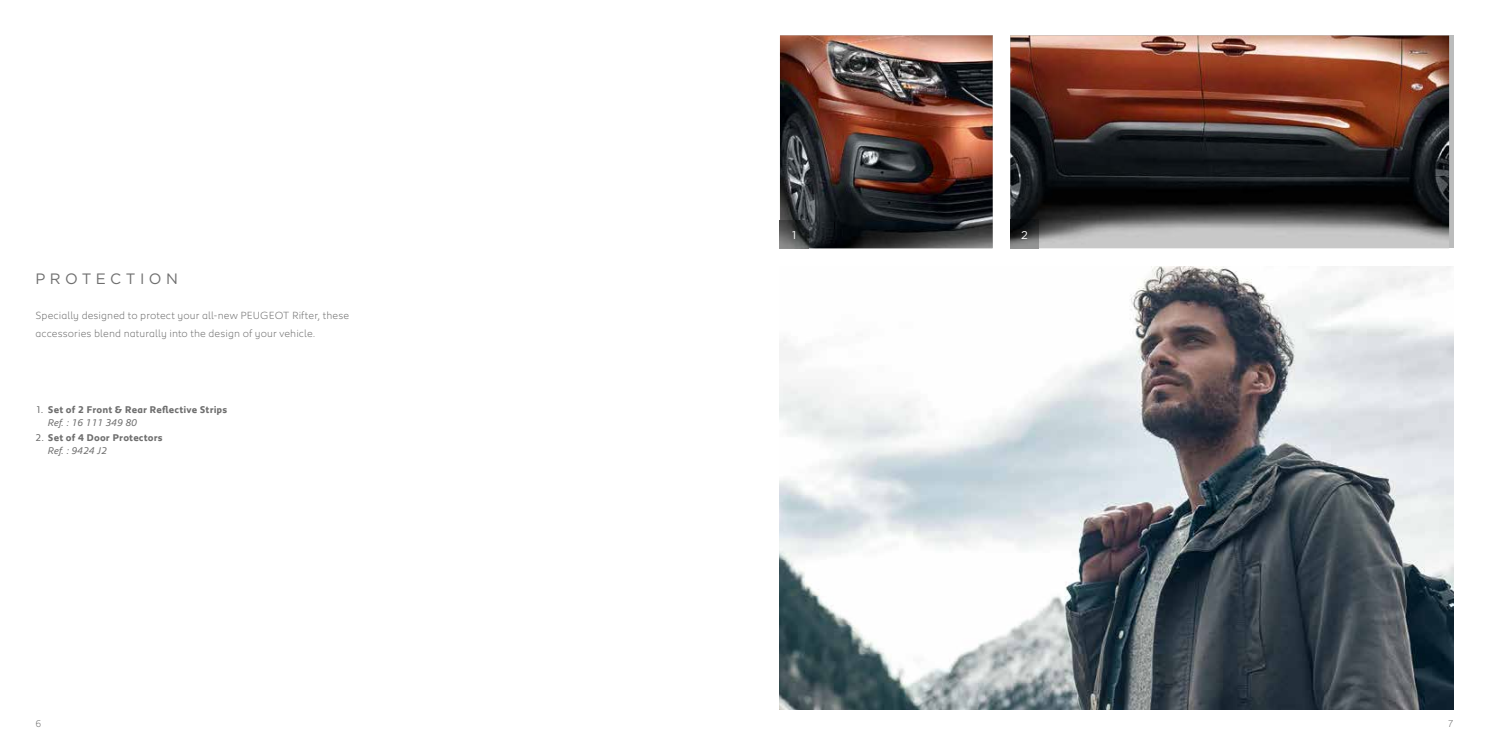
<style>
.page{position:relative;width:1489px;height:745px;background:#fff}
.page>*{position:absolute;margin:0;border:0;box-sizing:border-box;transform-origin:0 0}
.t1{font:15px "Gotham";letter-spacing:.295em;color:#6e6e6e}
.t2{font:11.25px "Gotham";color:#fff}
.t3{font:300 10.62px/17.8px "Peugeot";letter-spacing:.01em;color:#6e6e6e}
.t4{font:700 10px/12.5px "Peugeot";letter-spacing:.015em;color:#6e6e6e}
.t5{font:300 10px "Peugeot";color:#6e6e6e}
.s1{font-weight:400}
.s2{font-weight:400;font-style:italic}
</style>
<div class="page">
<img style="left:780px;top:266px;width:673px;height:443px">
<img style="left:780px;top:35px;width:212px;height:213px">
<img style="left:780px;top:220px;width:28px;height:28px">
<img style="left:1010px;top:36px;width:438px;height:212px">
<img style="left:1010px;top:220px;width:28px;height:28px">
<h1 class="t1" style="left:35px;top:269px;width:144px">PROTECTION</h1>
<p class="t3" style="left:35px;top:306px;width:315px">Specially designed to protect your all-new PEUGEOT Rifter, these accessories blend naturally into the design of your vehicle.</p>
<p class="t4" style="left:48px;top:403px;width:181px;text-indent:-12px"><span class="s1">1.</span> Set of 2 Front &amp; Rear Reflective Strips<br><span class="s2">Ref. : 16 111 349 80</span></p>
<p class="t4" style="left:48px;top:431px;width:116px;text-indent:-12px"><span class="s1">2.</span> Set of 4 Door Protectors<br><span class="s2">Ref. : 9424 J2</span></p>
<p class="t2" style="left:792px;top:227px;width:6px">1</p>
<p class="t2" style="left:1021px;top:227px;width:8px">2</p>
<p class="t5" style="left:35px;top:716px;width:7px">6</p>
<p class="t5" style="left:1447px;top:716px;width:7px">7</p>
</div>
